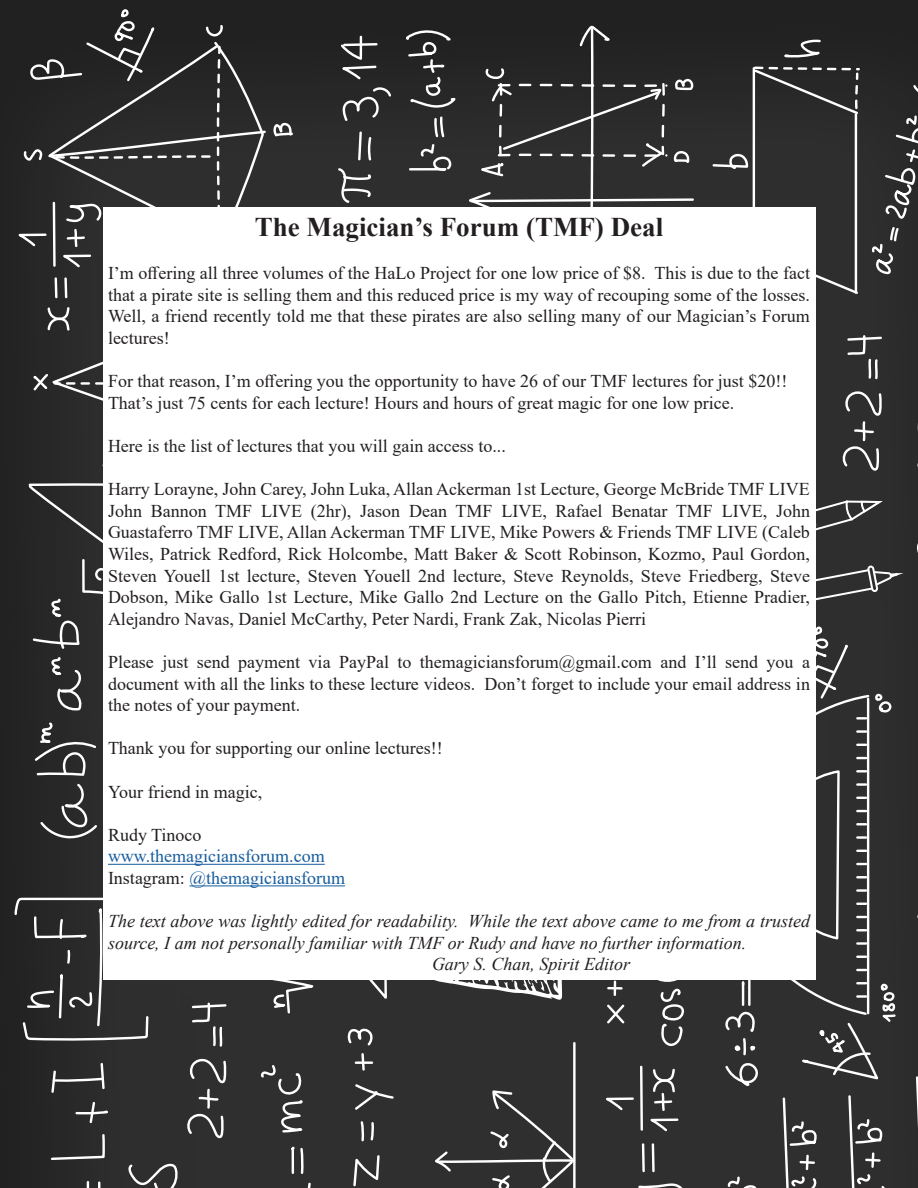
<style>
.page{position:relative;width:918px;height:1188px;background:#fff}
.page>*{position:absolute;margin:0;border:0;box-sizing:border-box;transform-origin:0 0}
.Article_Title{font:700 27px "Times New Roman";color:#231f20}
.t1{font:18px/21.6px "Times New Roman";color:#231f20;text-align:justify}
.t2{font:italic 18px/21.6px "Times New Roman";color:#231f20}
.t3{font:18px "Times New Roman";color:#175d9e}
.s1{color:#231f20}
</style>
<div class="page">
<img style="left:0;top:12px;width:918px;height:1176px">
<div style="left:103px;top:208px;width:712px;height:772px;background:#fff"></div>
<hr style="left:108px;top:864px;width:217px;height:1px;background:#175d9e">
<hr style="left:189px;top:885px;width:156px;height:1px;background:#175d9e">
<p class="Article_Title" style="left:255px;top:207px;width:410px">The Magician’s Forum (TMF) Deal</p>
<p class="t1" style="left:108px;top:262px;width:704px">I’m offering all three volumes of the HaLo Project for one low price of $8. This is due to the fact that a pirate site is selling them and this reduced price is my way of recouping some of the losses.<br>Well, a friend recently told me that these pirates are also selling many of our Magician’s Forum lectures!</p>
<p class="t1" style="left:108px;top:370px;width:681px">For that reason, I’m offering you the opportunity to have 26 of our TMF lectures for just $20!!</p>
<p class="t1" style="left:108px;top:391px;width:628px">That’s just 75 cents for each lecture! Hours and hours of great magic for one low price.</p>
<p class="t1" style="left:108px;top:435px;width:399px">Here is the list of lectures that you will gain access to...</p>
<p class="t1" style="left:108px;top:478px;width:703px">Harry Lorayne, John Carey, John Luka, Allan Ackerman 1st Lecture, George McBride TMF LIVE</p>
<p class="t1" style="left:108px;top:499px;width:704px">John Bannon TMF LIVE (2hr), Jason Dean TMF LIVE, Rafael Benatar TMF LIVE, John Guastaferro TMF LIVE, Allan Ackerman TMF LIVE, Mike Powers &amp; Friends TMF LIVE (Caleb Wiles, Patrick Redford, Rick Holcombe, Matt Baker &amp; Scott Robinson, Kozmo, Paul Gordon, Steven Youell 1st lecture, Steven Youell 2nd lecture, Steve Reynolds, Steve Friedberg, Steve Dobson, Mike Gallo 1st Lecture, Mike Gallo 2nd Lecture on the Gallo Pitch, Etienne Pradier, Alejandro Navas, Daniel McCarthy, Peter Nardi, Frank Zak, Nicolas Pierri</p>
<p class="t1" style="left:108px;top:651px;width:704px">Please just send payment via PayPal to themagiciansforum@gmail.com and I’ll send you a document with all the links to these lecture videos. Don’t forget to include your email address in the notes of your payment.</p>
<p class="t1" style="left:108px;top:737px;width:336px">Thank you for supporting our online lectures!!</p>
<p class="t1" style="left:108px;top:780px;width:156px">Your friend in magic,</p>
<p class="t1" style="left:108px;top:823px;width:95px">Rudy Tinoco</p>
<p class="t3" style="left:108px;top:844px;width:218px">www.themagiciansforum.com</p>
<p class="t3" style="left:108px;top:865px;width:239px"><span class="s1">Instagram:</span> @themagiciansforum</p>
<p class="t2" style="left:108px;top:910px;width:704px">The text above was lightly edited for readability. While the text above came to me from a trusted source, I am not personally familiar with TMF or Rudy and have no further information.</p>
<p class="t2" style="left:432px;top:953px;width:200px">Gary S. Chan, Spirit Editor</p>
</div>
